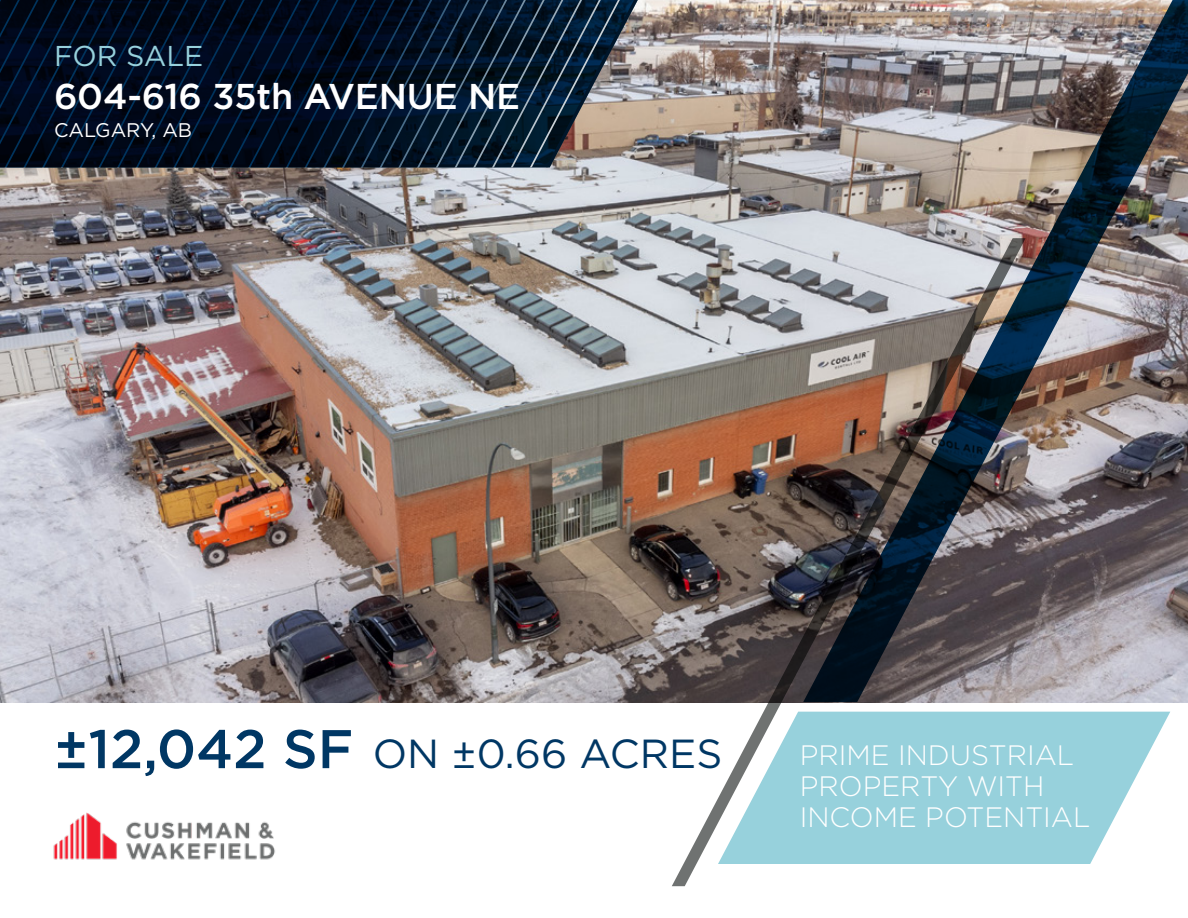
<style>
.page{position:relative;width:1188px;height:918px;background:#fff}
.page>*{position:absolute;margin:0;border:0;box-sizing:border-box;transform-origin:0 0}
.t1{font:500 54.3px "Gotham";color:#003764}
.t2{font:40.5px "Gotham";color:#003764}
.t3{font:500 35.85px "Gotham";letter-spacing:-.005em;color:#fff}
.t4{font:28.65px "Gotham";color:#97d1dc}
.t5{font:300 28.05px/30.9px "Gotham";color:#fff}
.t6{font:19.65px "Gotham";color:#fff}
</style>
<div class="page">
<img style="left:0;top:0;width:803px;height:702px">
<svg style="left:0;top:0;width:646px;height:167px;background:#121e30"></svg>
<svg style="left:672px;top:238px;width:354px;height:648px"></svg>
<img style="left:803px;top:0;width:385px;height:702px">
<svg style="left:718px;top:712px;width:452px;height:152px;fill:#97d1dc"></svg>
<img style="left:53px;top:812px;width:222px;height:48px">
<p class="t4" style="left:54px;top:38px;width:151px">FOR SALE</p>
<p class="t3" style="left:54px;top:73px;width:468px">604-616 35th AVENUE NE</p>
<p class="t6" style="left:54px;top:118px;width:140px">CALGARY, AB</p>
<h1 class="t1" style="left:54px;top:713px;width:301px">±12,042 SF</h1>
<h2 class="t2" style="left:373px;top:728px;width:351px">ON ±0.66 ACRES</h2>
<p class="t5" style="left:800px;top:739px;width:292px">PRIME INDUSTRIAL<br>PROPERTY WITH<br>INCOME POTENTIAL</p>
</div>
